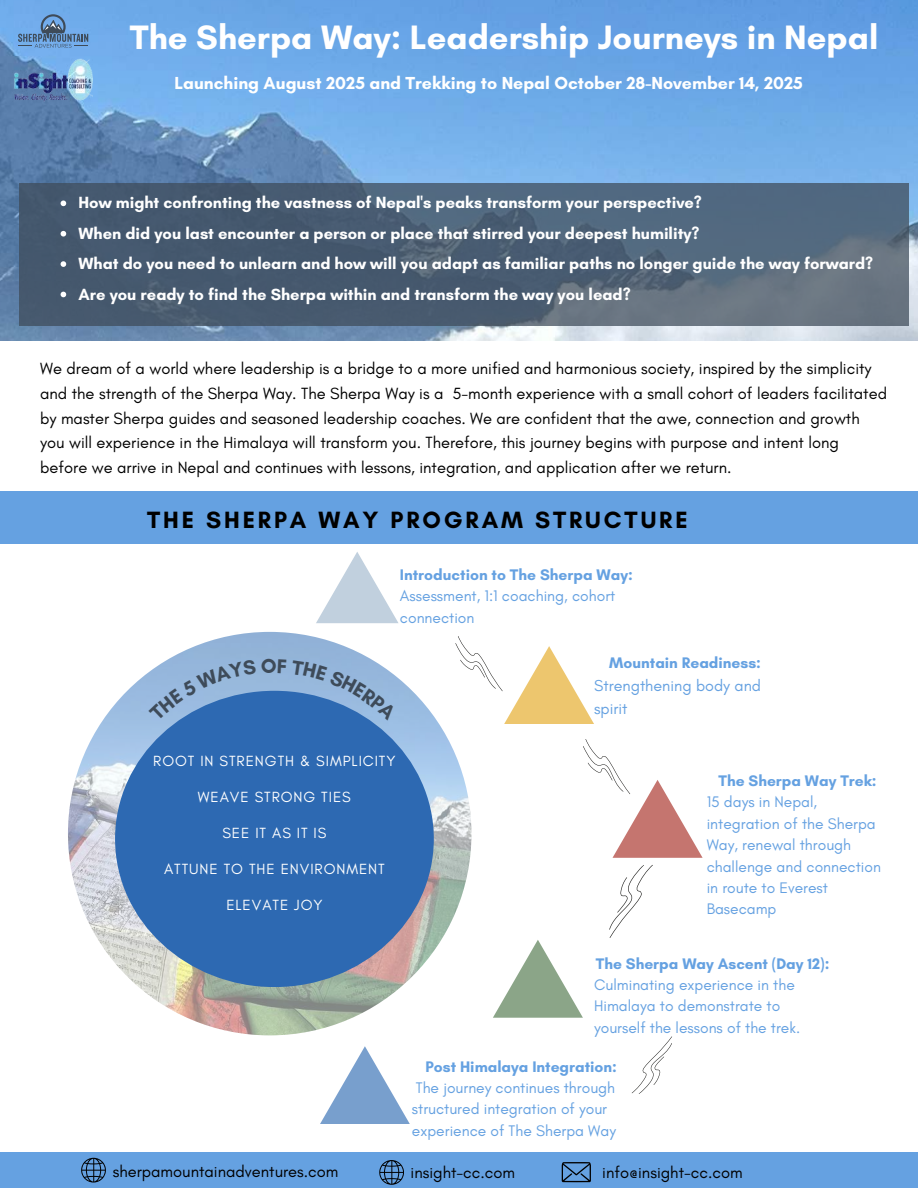
<style>
.page{position:relative;width:918px;height:1188px;background:#65a1e1}
.page>*{position:absolute;margin:0;border:0;box-sizing:border-box;transform-origin:0 0}
.t1{font:700 34.5px "Glacial Indifference";color:#fff}
.t2{font:700 24px "Glacial Indifference";letter-spacing:.12em;color:#000}
.t3{font:700 17.7px "Glacial Indifference";color:#fff}
.t4{font:16.5px/24.8px "Glacial Indifference";color:#000}
.t5{font:700 16.5px/30.3px "Glacial Indifference";color:#fff}
.t6{font:16.05px/22.5px "Glacial Indifference";color:#65a1e1}
.t7{font:15.6px/21.3px "Glacial Indifference";color:#65a1e1}
.t8{font:700 15.6px "Glacial Indifference";color:#65a1e1}
.t9{font:15px "Glacial Indifference";letter-spacing:.06em;color:#fff}
</style>
<div class="page">
<img style="left:0;top:0;width:918px;height:341px">
<svg style="left:18px;top:14px;width:70px;height:34px"></svg>
<img style="left:12px;top:58px;width:80px;height:43px">
<svg style="left:20px;top:183px;width:889px;height:142px;background:#4f6176"></svg>
<div style="left:0;top:341px;width:918px;height:810px;background:#fff"></div>
<svg style="left:316px;top:552px;width:82px;height:71px"></svg>
<svg style="left:455px;top:636px;width:139px;height:88px"></svg>
<svg style="left:609px;top:865px;width:44px;height:73px"></svg>
<svg style="left:493px;top:940px;width:90px;height:77px"></svg>
<svg style="left:320px;top:1046px;width:90px;height:78px"></svg>
<svg style="left:583px;top:739px;width:119px;height:118px"></svg>
<svg style="left:631px;top:1036px;width:41px;height:58px"></svg>
<img style="left:68px;top:632px;width:403px;height:403px;border-radius:50%">
<div style="left:115px;top:691px;width:318px;height:296px;background:#2d69b2;border-radius:50%"></div>
<div style="left:0;top:491px;width:918px;height:53px;background:#65a1e1"></div>
<svg style="left:81px;top:1158px;width:25px;height:25px"></svg>
<svg style="left:562px;top:1162px;width:29px;height:20px"></svg>
<svg style="left:61px;top:201px;width:5px;height:5px"></svg>
<svg style="left:61px;top:231px;width:5px;height:6px"></svg>
<svg style="left:61px;top:261px;width:5px;height:6px"></svg>
<svg style="left:61px;top:292px;width:5px;height:5px"></svg>
<svg style="left:379px;top:1160px;width:25px;height:25px"></svg>
<svg style="left:148px;top:659px;width:108px;height:62px"></svg>
<svg style="left:262px;top:658px;width:135px;height:63px"></svg>
<h1 class="t1" style="left:130px;top:16px;width:750px">The Sherpa Way: Leadership Journeys in Nepal</h1>
<p class="t3" style="left:174px;top:72px;width:630px">Launching August 2025 and Trekking to Nepal October 28-November 14, 2025</p>
<p class="t5" style="left:79px;top:188px;width:796px">How might confronting the vastness of Nepal's peaks transform your perspective?<br>When did you last encounter a person or place that stirred your deepest humility?<br>What do you need to unlearn and how will you adapt as familiar paths no longer guide the way forward?<br>Are you ready to find the Sherpa within and transform the way you lead?</p>
<p class="t4" style="left:40px;top:357px;width:848px">We dream of a world where leadership is a bridge to a more unified and harmonious society, inspired by the simplicity and the strength of the Sherpa Way. The Sherpa Way is a 5-month experience with a small cohort of leaders facilitated by master Sherpa guides and seasoned leadership coaches. We are confident that the awe, connection and growth you will experience in the Himalaya will transform you. Therefore, this journey begins with purpose and intent long before we arrive in Nepal and continues with lessons, integration, and application after we return.</p>
<h2 class="t2" style="left:147px;top:505px;width:542px">THE SHERPA WAY PROGRAM STRUCTURE</h2>
<p class="t8" style="left:400px;top:565px;width:234px">Introduction to The Sherpa Way:</p>
<p class="t7" style="left:400px;top:586px;width:217px">Assessment, 1:1 coaching, cohort connection</p>
<p class="t9" style="left:153px;top:752px;width:244px">ROOT IN STRENGTH &amp; SIMPLICITY</p>
<p class="t9" style="left:198px;top:788px;width:155px">WEAVE STRONG TIES</p>
<p class="t9" style="left:222px;top:824px;width:105px">SEE IT AS IT IS</p>
<p class="t9" style="left:164px;top:860px;width:222px">ATTUNE TO THE ENVIRONMENT</p>
<p class="t9" style="left:226px;top:896px;width:98px">ELEVATE JOY</p>
<p class="t8" style="left:609px;top:653px;width:153px">Mountain Readiness:</p>
<p class="t6" style="left:594px;top:675px;width:168px">Strengthening body and spirit</p>
<p class="t8" style="left:718px;top:771px;width:160px">The Sherpa Way Trek:</p>
<p class="t7" style="left:707px;top:792px;width:176px">15 days in Nepal, integration of the Sherpa<br>Way, renewal through challenge and connection in route to Everest<br>Basecamp</p>
<p class="t8" style="left:596px;top:954px;width:235px">The Sherpa Way Ascent (Day 12):</p>
<p class="t7" style="left:594px;top:974px;width:208px">Culminating experience in the<br>Himalaya to demonstrate to yourself the lessons of the trek.</p>
<p class="t8" style="left:426px;top:1057px;width:193px">Post Himalaya Integration:</p>
<p class="t7" style="left:412px;top:1077px;width:206px">The journey continues through structured integration of your experience of The Sherpa Way</p>
<p class="t4" style="left:113px;top:1160px;width:227px">sherpamountainadventures.com</p>
<p class="t4" style="left:411px;top:1161px;width:106px">insight-cc.com</p>
<p class="t4" style="left:602px;top:1161px;width:142px">info@insight-cc.com</p>
</div>
